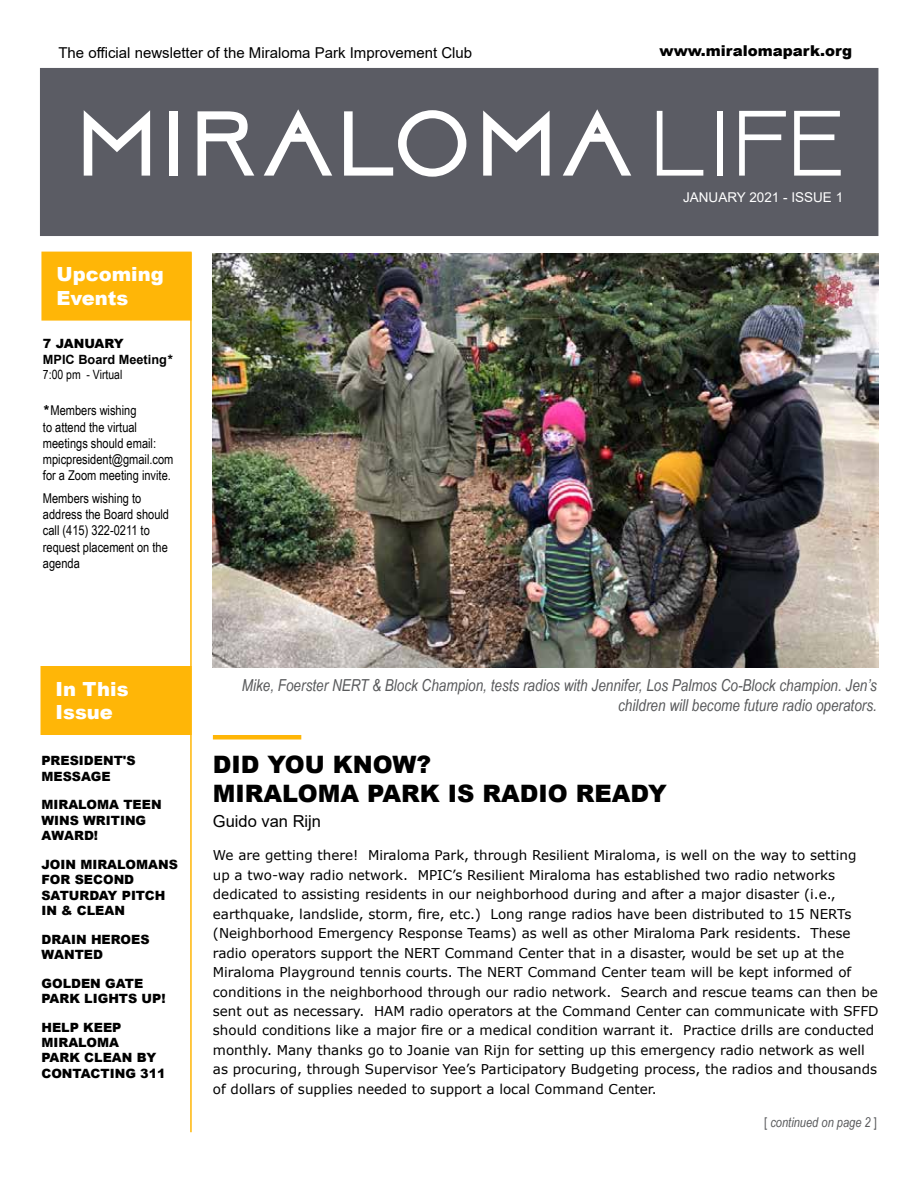
<style>
.page{position:relative;width:918px;height:1188px;background:#fff}
.page>*{position:absolute;margin:0;border:0;box-sizing:border-box;transform-origin:0 0}
.t1{font:700 97.5px "Above";letter-spacing:.04em;color:#fff}
.t2{font:900 24px/28.8px "Arial";color:#000}
.t3{font:900 19.5px/23.4px "Arial";color:#fff}
.t4{font:italic 16.5px/19.8px "Arial Narrow";color:#58595b;text-align:right}
.t5{font:16.5px "Arial";color:#000}
.t6{font:15px "Arial";color:#000}
.t7{font:900 15px "Arial";color:#000}
.t8{font:13.5px/19.5px "Verdana";color:#000}
.t9{font:13.5px/16.2px "Arial Narrow";color:#000}
.t10{font:13.5px "Arial";color:#fff}
.t11{font:italic 13.5px "Arial Narrow";color:#58595b}
.t12{font:900 12.75px/15.3px "Arial";color:#000}
.t13{font:700 12.75px/15.3px "Arial";color:#000}
.t14{font:12.75px "Arial Narrow";color:#000}
.s1{font-weight:400;font-size:98.25px}
.s2{font-weight:900}
.s3{font-family:"Arial";font-weight:900}
.s4{font-style:normal}
</style>
<div class="page">
<div style="left:41px;top:69px;width:837px;height:166px;background:#5b5c64"></div>
<div style="left:40px;top:68px;width:838px;height:168px;border:2px solid #5b5c64"></div>
<div style="left:42px;top:252px;width:149px;height:68px;background:#ffb607"></div>
<div style="left:41px;top:252px;width:151px;height:69px;border:2px solid #ffb607"></div>
<hr style="left:190px;top:252px;width:2px;height:880px;background:#ffb607">
<div style="left:41px;top:667px;width:150px;height:67px;background:#ffb607"></div>
<div style="left:40px;top:666px;width:152px;height:69px;border:2px solid #ffb607"></div>
<div style="left:213px;top:735px;width:88px;height:5px;background:#ffb607"></div>
<img style="left:213px;top:253px;width:666px;height:415px">
<p class="t6" style="left:58px;top:43px;width:415px">The official newsletter of the Miraloma Park Improvement Club</p>
<p class="t7" style="left:660px;top:39px;width:194px">www.miralomapark.org</p>
<h1 class="t1" style="left:76px;top:90px;width:768px">MIRALOMA <span class="s1">life</span></h1>
<p class="t10" style="left:683px;top:188px;width:162px">JANUARY 2021 - ISSUE 1</p>
<h3 class="t3" style="left:56px;top:262px;width:109px">Upcoming<br>Events</h3>
<p class="t13" style="left:43px;top:336px;width:133px"><span class="s2">7 JANUARY<br></span>MPIC Board Meeting<span class="s2">*</span></p>
<p class="t14" style="left:43px;top:365px;width:81px">7:00 pm - Virtual</p>
<p class="t9" style="left:43px;top:402px;width:132px"><span class="s3">*</span>Members wishing<br>to attend the virtual meetings should email: mpicpresident@gmail.com for a Zoom meeting invite.</p>
<p class="t9" style="left:43px;top:490px;width:128px">Members wishing to address the Board should call (415) 322-0211 to request placement on the agenda</p>
<h3 class="t3" style="left:56px;top:677px;width:75px">In This<br>Issue</h3>
<p class="t12" style="left:41px;top:753px;width:96px">PRESIDENT'S<br>MESSAGE</p>
<p class="t12" style="left:41px;top:797px;width:122px">MIRALOMA TEEN<br>WINS WRITING<br>AWARD!</p>
<p class="t12" style="left:41px;top:856px;width:138px">JOIN MIRALOMANS<br>FOR SECOND<br>SATURDAY PITCH<br>IN &amp; CLEAN</p>
<p class="t12" style="left:41px;top:931px;width:110px">DRAIN HEROES<br>WANTED</p>
<p class="t12" style="left:41px;top:975px;width:126px">GOLDEN GATE<br>PARK LIGHTS UP!</p>
<p class="t12" style="left:41px;top:1019px;width:126px">HELP KEEP<br>MIRALOMA<br>PARK CLEAN BY<br>CONTACTING 311</p>
<p class="t4" style="left:242px;top:675px;width:637px">Mike, Foerster NERT &amp; Block Champion, tests radios with Jennifer, Los Palmos Co-Block champion. Jen’s children will become future radio operators.</p>
<h2 class="t2" style="left:213px;top:749px;width:456px">DID YOU KNOW?<br>MIRALOMA PARK IS RADIO READY</h2>
<p class="t5" style="left:213px;top:810px;width:110px">Guido van Rijn</p>
<p class="t8" style="left:213px;top:845px;width:667px">We are getting there! Miraloma Park, through Resilient Miraloma, is well on the way to setting<br>up a two-way radio network. MPIC’s Resilient Miraloma has established two radio networks dedicated to assisting residents in our neighborhood during and after a major disaster (i.e., earthquake, landslide, storm, fire, etc.) Long range radios have been distributed to 15 NERTs (Neighborhood Emergency Response Teams) as well as other Miraloma Park residents. These radio operators support the NERT Command Center that in a disaster, would be set up at the Miraloma Playground tennis courts. The NERT Command Center team will be kept informed of conditions in the neighborhood through our radio network. Search and rescue teams can then be sent out as necessary. HAM radio operators at the Command Center can communicate with SFFD should conditions like a major fire or a medical condition warrant it. Practice drills are conducted monthly. Many thanks go to Joanie van Rijn for setting up this emergency radio network as well as procuring, through Supervisor Yee’s Participatory Budgeting process, the radios and thousands of dollars of supplies needed to support a local Command Center.</p>
<p class="t11" style="left:764px;top:1112px;width:114px"><span class="s4">[</span> continued on page 2 <span class="s4">]</span></p>
</div>
